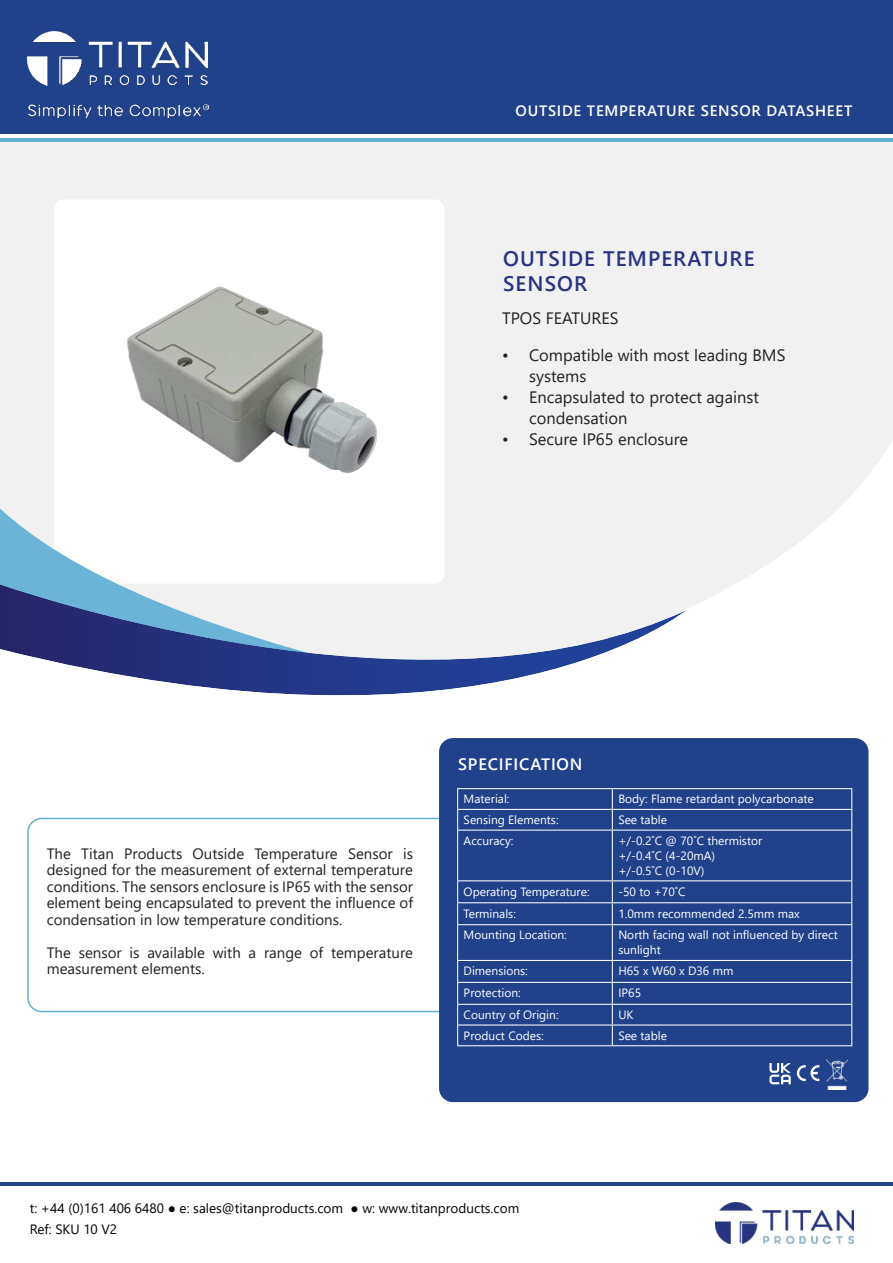
<style>
.page{position:relative;width:893px;height:1263px;background:#fff}
.page>*{position:absolute;margin:0;border:0;box-sizing:border-box;transform-origin:0 0}
.t1{font:600 21px/25.2px "Segoe UI";letter-spacing:.05em;color:#293382}
.t2{font:16.5px/21px "Segoe UI";color:#221f1f}
.t3{font:600 16.5px "Segoe UI";letter-spacing:.05em;color:#fff}
.t4{font:15px/16.5px "Segoe UI";color:#221f1f;text-align:justify}
.t5{font:600 15px "Segoe UI";letter-spacing:.05em;color:#fff}
.t6{font:13.5px/21px "Segoe UI";color:#000}
.t7{font:12px/15px "Segoe UI";color:#fff}
</style>
<div class="page">
<div style="left:0;top:142px;width:893px;height:550px;background:#f1f1f1"></div>
<div style="left:54px;top:199px;width:390px;height:385px;background:#fff;border-radius:10px"></div>
<svg style="left:328px;top:440px;width:565px;height:341px;fill:#fff"></svg>
<svg style="left:0;top:440px;width:432px;height:144px"></svg>
<img style="left:0;top:584px;width:687px;height:111px">
<hr style="left:0;top:138px;width:893px;height:4px;background:#61b1d3">
<div style="left:0;top:0;width:893px;height:134px;background:#20428a"></div>
<hr style="left:0;top:1182px;width:893px;height:3px;background:#20428a">
<img style="left:27px;top:31px;width:181px;height:54px">
<img style="left:715px;top:1202px;width:138px;height:41px">
<img style="left:28px;top:104px;width:180px;height:14px">
<div style="left:27px;top:818px;width:439px;height:194px;border:2px solid #61b1d3;border-radius:14px"></div>
<div style="left:439px;top:738px;width:429px;height:364px;background:#20428a;border-radius:14px"></div>
<svg style="left:797px;top:1065px;width:22px;height:16px"></svg>
<svg style="left:769px;top:1063px;width:22px;height:21px"></svg>
<img style="left:826px;top:1059px;width:21px;height:30px">
<hr style="left:457px;top:788px;width:155px;height:1px;background:#fff">
<hr style="left:612px;top:788px;width:240px;height:1px;background:#fff">
<hr style="left:457px;top:809px;width:155px;height:1px;background:#fff">
<svg style="left:457px;top:789px;width:1px;height:41px"></svg>
<hr style="left:612px;top:809px;width:240px;height:1px;background:#fff">
<svg style="left:612px;top:789px;width:1px;height:40px"></svg>
<svg style="left:851px;top:789px;width:1px;height:41px"></svg>
<hr style="left:457px;top:830px;width:1px;height:50px;background:#fff">
<hr style="left:612px;top:831px;width:1px;height:49px;background:#fff">
<hr style="left:851px;top:830px;width:1px;height:50px;background:#fff">
<hr style="left:458px;top:829px;width:154px;height:2px;background:#fff">
<hr style="left:612px;top:829px;width:239px;height:2px;background:#fff">
<hr style="left:457px;top:880px;width:155px;height:1px;background:#fff">
<hr style="left:612px;top:880px;width:240px;height:1px;background:#fff">
<hr style="left:457px;top:902px;width:155px;height:1px;background:#fff">
<hr style="left:612px;top:902px;width:240px;height:1px;background:#fff">
<svg style="left:457px;top:881px;width:1px;height:43px"></svg>
<svg style="left:612px;top:881px;width:1px;height:43px"></svg>
<svg style="left:851px;top:881px;width:1px;height:43px"></svg>
<hr style="left:457px;top:924px;width:155px;height:1px;background:#fff">
<hr style="left:612px;top:924px;width:240px;height:1px;background:#fff">
<hr style="left:457px;top:925px;width:1px;height:35px;background:#fff">
<hr style="left:612px;top:925px;width:1px;height:35px;background:#fff">
<hr style="left:851px;top:925px;width:1px;height:35px;background:#fff">
<hr style="left:457px;top:960px;width:155px;height:1px;background:#fff">
<hr style="left:612px;top:960px;width:240px;height:1px;background:#fff">
<hr style="left:457px;top:982px;width:155px;height:1px;background:#fff">
<hr style="left:612px;top:982px;width:240px;height:1px;background:#fff">
<hr style="left:457px;top:1004px;width:155px;height:1px;background:#fff">
<hr style="left:612px;top:1004px;width:240px;height:1px;background:#fff">
<svg style="left:457px;top:961px;width:1px;height:84px"></svg>
<svg style="left:612px;top:961px;width:1px;height:84px"></svg>
<svg style="left:851px;top:961px;width:1px;height:84px"></svg>
<hr style="left:458px;top:1024px;width:154px;height:1px;background:#fff">
<hr style="left:612px;top:1024px;width:239px;height:1px;background:#fff">
<hr style="left:457px;top:1045px;width:155px;height:1px;background:#fff">
<hr style="left:612px;top:1045px;width:240px;height:1px;background:#fff">
<img style="left:92px;top:286px;width:316px;height:200px">
<p class="t5" style="left:516px;top:102px;width:338px">OUTSIDE TEMPERATURE SENSOR DATASHEET</p>
<h1 class="t1" style="left:503px;top:246px;width:253px">OUTSIDE TEMPERATURE<br>SENSOR</h1>
<h2 class="t2" style="left:502px;top:306px;width:118px">TPOS FEATURES</h2>
<h2 class="t2" style="left:529px;top:345px;width:258px;text-indent:-27px">• Compatible with most leading BMS systems</h2>
<h2 class="t2" style="left:529px;top:387px;width:231px;text-indent:-27px">• Encapsulated to protect against condensation</h2>
<h2 class="t2" style="left:502px;top:429px;width:188px">• Secure IP65 enclosure</h2>
<p class="t4" style="left:47px;top:844px;width:368px">The Titan Products Outside Temperature Sensor is designed for the measurement of external temperature conditions. The sensors enclosure is IP65 with the sensor element being encapsulated to prevent the influence of condensation in low temperature conditions.</p>
<p class="t4" style="left:47px;top:943px;width:368px">The sensor is available with a range of temperature measurement elements.</p>
<h2 class="t3" style="left:458px;top:755px;width:126px">SPECIFICATION</h2>
<p class="t7" style="left:464px;top:790px;width:47px">Material:</p>
<p class="t7" style="left:618px;top:790px;width:197px">Body: Flame retardant polycarbonate</p>
<p class="t7" style="left:464px;top:811px;width:96px">Sensing Elements:</p>
<p class="t7" style="left:618px;top:811px;width:50px">See table</p>
<p class="t7" style="left:464px;top:832px;width:51px">Accuracy:</p>
<p class="t7" style="left:618px;top:832px;width:145px">+/-0.2˚C @ 70˚C thermistor +/-0.4˚C (4-20mA)<br>+/-0.5˚C (0-10V)</p>
<p class="t7" style="left:464px;top:883px;width:128px">Operating Temperature:</p>
<p class="t7" style="left:618px;top:883px;width:69px">-50 to +70˚C</p>
<p class="t7" style="left:464px;top:905px;width:54px">Terminals:</p>
<p class="t7" style="left:618px;top:905px;width:183px">1.0mm recommended 2.5mm max</p>
<p class="t7" style="left:464px;top:927px;width:105px">Mounting Location:</p>
<p class="t7" style="left:618px;top:927px;width:221px">North facing wall not influenced by direct sunlight</p>
<p class="t7" style="left:464px;top:962px;width:66px">Dimensions:</p>
<p class="t7" style="left:618px;top:962px;width:117px">H65 x W60 x D36 mm</p>
<p class="t7" style="left:464px;top:984px;width:59px">Protection:</p>
<p class="t7" style="left:618px;top:984px;width:24px">IP65</p>
<p class="t7" style="left:464px;top:1006px;width:96px">Country of Origin:</p>
<p class="t7" style="left:618px;top:1006px;width:17px">UK</p>
<p class="t7" style="left:464px;top:1027px;width:82px">Product Codes:</p>
<p class="t7" style="left:618px;top:1027px;width:50px">See table</p>
<p class="t6" style="left:30px;top:1197px;width:491px">t: +44 (0)161 406 6480 ● e: sales@titanproducts.com ● w: www.titanproducts.com<br>Ref: SKU 10 V2</p>
</div>
